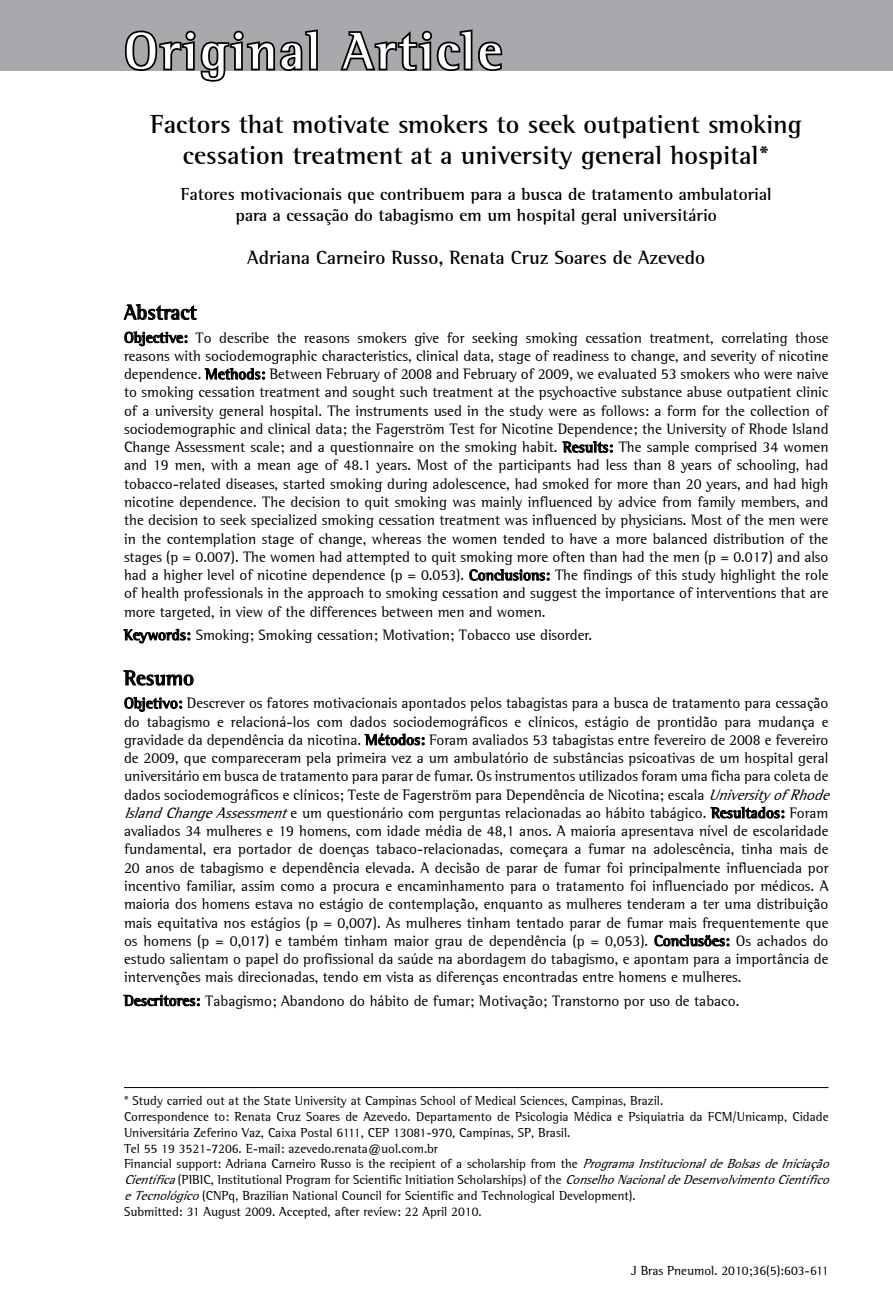
<style>
.page{position:relative;width:893px;height:1315px;background:#fff}
.page>*{position:absolute;margin:0;border:0;box-sizing:border-box;transform-origin:0 0}
.t1{font:700 52.5px "Libre Semi Serif S Si";letter-spacing:.05em;color:#fff}
.t2{font:700 26.25px/31.5px "Libre Semi Serif S Si";color:#000;text-align:center}
.t3{font:700 21px "Libre Semi Serif S Si";color:#000}
.t4{font:700 19.25px "Libre Semi Serif S Si";color:#000}
.t5{font:700 17.5px/21px "Libre Semi Serif S Si";color:#000;text-align:center}
.t6{font:15.22px/18.2px "Libre Semi Serif S Si";color:#000;text-align:justify}
.t7{font:13.12px/15.8px "Libre Semi Serif S Si";color:#000}
.s1{font-weight:700}
.s2{font-style:italic}
</style>
<div class="page">
<div style="left:0;top:0;width:893px;height:70px;background:#a7a9ac"></div>
<svg style="left:124px;top:304px;width:72px;height:16px"></svg>
<svg style="left:125px;top:332px;width:62px;height:14px"></svg>
<svg style="left:205px;top:368px;width:60px;height:11px"></svg>
<svg style="left:563px;top:441px;width:50px;height:11px"></svg>
<svg style="left:470px;top:569px;width:79px;height:11px"></svg>
<svg style="left:124px;top:629px;width:66px;height:14px"></svg>
<svg style="left:124px;top:670px;width:69px;height:15px"></svg>
<svg style="left:125px;top:697px;width:57px;height:14px"></svg>
<svg style="left:365px;top:733px;width:59px;height:12px"></svg>
<svg style="left:711px;top:807px;width:73px;height:11px"></svg>
<svg style="left:655px;top:935px;width:74px;height:11px"></svg>
<svg style="left:124px;top:995px;width:76px;height:11px"></svg>
<hr style="left:124px;top:1087px;width:704px;height:1px;background:#000">
<svg style="left:123px;top:29px;width:197px;height:53px"></svg>
<svg style="left:338px;top:29px;width:166px;height:42px"></svg>
<h1 class="t1" style="left:124px;top:19px;width:380px">Original Article</h1>
<h2 class="t2" style="left:150px;top:108px;width:653px">Factors that motivate smokers to seek outpatient smoking cessation treatment at a university general hospital*</h2>
<p class="t5" style="left:181px;top:184px;width:592px">Fatores motivacionais que contribuem para a busca de tratamento ambulatorial para a cessação do tabagismo em um hospital geral universitário</p>
<p class="t4" style="left:247px;top:246px;width:459px">Adriana Carneiro Russo, Renata Cruz Soares de Azevedo</p>
<h3 class="t3" style="left:124px;top:299px;width:74px">Abstract</h3>
<p class="t6" style="left:124px;top:328px;width:706px"><span class="s1">Objective:</span> To describe the reasons smokers give for seeking smoking cessation treatment, correlating those reasons with sociodemographic characteristics, clinical data, stage of readiness to change, and severity of nicotine dependence. <span class="s1">Methods:</span> Between February of 2008 and February of 2009, we evaluated 53 smokers who were naive to smoking cessation treatment and sought such treatment at the psychoactive substance abuse outpatient clinic of a university general hospital. The instruments used in the study were as follows: a form for the collection of sociodemographic and clinical data; the Fagerström Test for Nicotine Dependence; the University of Rhode Island Change Assessment scale; and a questionnaire on the smoking habit. <span class="s1">Results:</span> The sample comprised 34 women and 19 men, with a mean age of 48.1 years. Most of the participants had less than 8 years of schooling, had tobacco-related diseases, started smoking during adolescence, had smoked for more than 20 years, and had high nicotine dependence. The decision to quit smoking was mainly influenced by advice from family members, and the decision to seek specialized smoking cessation treatment was influenced by physicians. Most of the men were in the contemplation stage of change, whereas the women tended to have a more balanced distribution of the stages (p = 0.007). The women had attempted to quit smoking more often than had the men (p = 0.017) and also had a higher level of nicotine dependence (p = 0.053). <span class="s1">Conclusions:</span> The findings of this study highlight the role of health professionals in the approach to smoking cessation and suggest the importance of interventions that are more targeted, in view of the differences between men and women.</p>
<p class="t6" style="left:124px;top:625px;width:470px"><span class="s1">Keywords:</span> Smoking; Smoking cessation; Motivation; Tobacco use disorder.</p>
<h3 class="t3" style="left:124px;top:665px;width:72px">Resumo</h3>
<p class="t6" style="left:124px;top:694px;width:712px;text-align:left"><span class="s1">Objetivo:</span> Descrever os fatores motivacionais apontados pelos tabagistas para a busca de tratamento para cessação do tabagismo e relacioná-los com dados sociodemográficos e clínicos, estágio de prontidão para mudança e gravidade da dependência da nicotina. <span class="s1">Métodos:</span> Foram avaliados 53 tabagistas entre fevereiro de 2008 e fevereiro de 2009, que compareceram pela primeira vez a um ambulatório de substâncias psicoativas de um hospital geral universitário em busca de tratamento para parar de fumar. Os instrumentos utilizados foram uma ficha para coleta de dados sociodemográficos e clínicos; Teste de Fagerström para Dependência de Nicotina; escala <span class="s2">University ofRhode IslandChangeAssessment</span>e um questionário com perguntas relacionadas ao hábito tabágico. <span class="s1">Resultados:</span> Foram avaliados 34 mulheres e 19 homens, com idade média de 48,1 anos. A maioria apresentava nível de escolaridade fundamental, era portador de doenças tabaco-relacionadas, começara a fumar na adolescência, tinha mais de 20 anos de tabagismo e dependência elevada. A decisão de parar de fumar foi principalmente influenciada por incentivo familiar, assim como a procura e encaminhamento para o tratamento foi influenciado por médicos. A maioria dos homens estava no estágio de contemplação, enquanto as mulheres tenderam a ter uma distribuição mais equitativa nos estágios (p = 0,007). As mulheres tinham tentado parar de fumar mais frequentemente que os homens (p = 0,017) e também tinham maior grau de dependência (p = 0,053). <span class="s1">Conclusões:</span> Os achados do estudo salientam o papel do profissional da saúde na abordagem do tabagismo, e apontam para a importância de intervenções mais direcionadas, tendo em vista as diferenças encontradas entre homens e mulheres.</p>
<p class="t6" style="left:124px;top:991px;width:617px"><span class="s1">Descritores:</span> Tabagismo; Abandono do hábito de fumar; Motivação; Transtorno por uso de tabaco.</p>
<p class="t7" style="left:124px;top:1093px;width:712px">* Study carried out at the State University at Campinas School of Medical Sciences, Campinas, Brazil.<br>Correspondence to: Renata Cruz Soares de Azevedo. Departamento de Psicologia Médica e Psiquiatria da FCM/Unicamp, Cidade Universitária Zeferino Vaz, Caixa Postal 6111, CEP 13081-970, Campinas, SP, Brasil.<br>Tel 55 19 3521-7206. E-mail: azevedo.renata@uol.com.br<br>Financial support: Adriana Carneiro Russo is the recipient of a scholarship from the <span class="s2">ProgramaInstitucionaldeBolsasdeIniciação Científica</span>(PIBIC, Institutional Program for Scientific Initiation Scholarships) of the <span class="s2">ConselhoNacionaldeDesenvolvimentoCientífico eTecnológico</span>(CNPq, Brazilian National Council for Scientific and Technological Development).<br>Submitted: 31 August 2009. Accepted, after review: 22 April 2010.</p>
<p class="t7" style="left:631px;top:1263px;width:199px">J Bras Pneumol. 2010;36(5):603-611</p>
</div>
